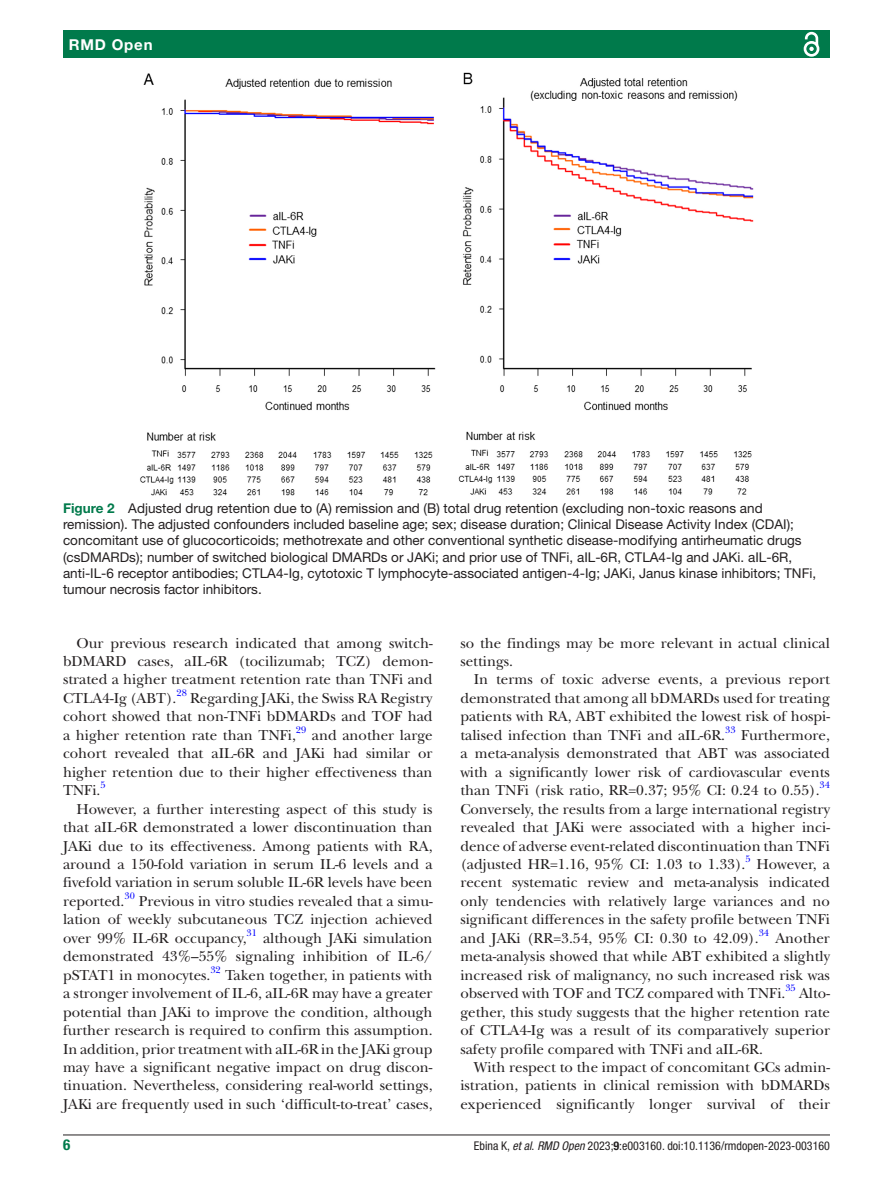
<style>
.page{position:relative;width:893px;height:1191px;background:#fff}
.page>*{position:absolute;margin:0;border:0;box-sizing:border-box;transform-origin:0 0}
.t1{font:15px/18.5px "New Baskerville";color:#231f20;text-align:justify}
.t2{font:700 15px "Helvetica Neue LT Std";letter-spacing:.055em;color:#fff}
.t3{font:700 condensed 15px "Helvetica Neue LT Std";color:#007a4b}
.t4{font:13.5px/16.2px "Helvetica Neue LT Std";color:#231f20}
.t5{font:condensed 12px "Helvetica Neue LT Std";color:#231f20}
.t6{font:9.9px "New Baskerville";color:#00f}
.s1{font-weight:700;color:#007a4b}
.s2{font-style:italic}
.s3{font-weight:700}
</style>
<div class="page">
<hr style="left:63px;top:1134px;width:767px;height:1px;background:#231f20">
<div style="left:63px;top:31px;width:767px;height:27px;background:#007a4b"></div>
<svg style="left:803px;top:31px;width:17px;height:26px"></svg>
<img style="left:140px;top:73px;width:613px;height:422px">
<p class="t2" style="left:69px;top:35px;width:85px">RMD Open</p>
<p class="t4" style="left:63px;top:500px;width:755px"><span class="s1">Figure 2</span> Adjusted drug retention due to (A) remission and (B) total drug retention (excluding non-toxic reasons and remission). The adjusted confounders included baseline age; sex; disease duration; Clinical Disease Activity Index (CDAI); concomitant use of glucocorticoids; methotrexate and other conventional synthetic disease-modifying antirheumatic drugs (csDMARDs); number of switched biological DMARDs or JAKi; and prior use of TNFi, aIL-6R, CTLA4-Ig and JAKi. aIL-6R, anti-IL-6 receptor antibodies; CTLA4-Ig, cytotoxic T lymphocyte-associated antigen-4-Ig; JAKi, Janus kinase inhibitors; TNFi, tumour necrosis factor inhibitors.</p>
<p class="t1" style="left:63px;top:633px;width:371px;text-indent:14px">Our previous research indicated that among switch&shy;bDMARD cases, aIL-6R (tocilizumab; TCZ) demon&shy;strated a higher treatment retention rate than TNFi and CTLA4-Ig (ABT).<sup>28</sup> Regarding JAKi, the Swiss RA Registry cohort showed that non-TNFi bDMARDs and TOF had a higher retention rate than TNFi,</p>
<p class="t6" style="left:296px;top:724px;width:12px">29</p>
<p class="t1" style="left:63px;top:726px;width:371px;text-indent:249px">and another large cohort revealed that aIL-6R and JAKi had similar or higher retention due to their higher effectiveness than TNFi.<sup>5</sup></p>
<p class="t1" style="left:63px;top:799px;width:371px;text-indent:14px">However, a further interesting aspect of this study is that aIL-6R demonstrated a lower discontinuation than JAKi due to its effectiveness. Among patients with RA, around a 150-fold variation in serum IL-6 levels and a fivefold variation in serum soluble IL-6R levels have been reported.</p>
<p class="t6" style="left:124px;top:890px;width:12px">30</p>
<p class="t1" style="left:63px;top:892px;width:371px;text-indent:76px">Previous in vitro studies revealed that a simu&shy;lation of weekly subcutaneous TCZ injection achieved over 99% IL-6R occupancy,<sup>31</sup> although JAKi simulation demonstrated 43%–55% signaling inhibition of IL-6/ pSTAT1 in monocytes.</p>
<p class="t6" style="left:210px;top:964px;width:12px">32</p>
<p class="t1" style="left:63px;top:965px;width:371px;text-indent:162px">Taken together, in patients with a stronger involvement of IL-6, aIL-6R may have a greater potential than JAKi to improve the condition, although further research is required to confirm this assumption.<br>In addition, prior treatment with aIL-6R in the JAKi group may have a significant negative impact on drug discon&shy;tinuation. Nevertheless, considering real-world settings, JAKi are frequently used in such ‘difficult-to-treat’ cases,</p>
<p class="t1" style="left:460px;top:633px;width:371px">so the findings may be more relevant in actual clinical settings.</p>
<p class="t1" style="left:460px;top:670px;width:371px;text-indent:14px">In terms of toxic adverse events, a previous report demonstrated that among all bDMARDs used for treating patients with RA, ABT exhibited the lowest risk of hospi&shy;talised infection than TNFi and aIL-6R.</p>
<p class="t6" style="left:725px;top:724px;width:12px">33</p>
<p class="t1" style="left:460px;top:726px;width:371px;text-indent:281px">Furthermore, a meta-analysis demonstrated that ABT was associated with a significantly lower risk of cardiovascular events than TNFi (risk ratio, RR=0.37; 95% CI: 0.24 to 0.55).<sup>34<br></sup>Conversely, the results from a large international registry revealed that JAKi were associated with a higher inci&shy;dence of adverse event-related discontinuation than TNFi (adjusted HR=1.16, 95% CI: 1.03 to 1.33).</p>
<p class="t6" style="left:745px;top:853px;width:7px">5</p>
<p class="t1" style="left:460px;top:855px;width:371px;text-indent:296px">However, a recent systematic review and meta-analysis indicated only tendencies with relatively large variances and no significant differences in the safety profile between TNFi and JAKi (RR=3.54, 95% CI: 0.30 to 42.09).</p>
<p class="t6" style="left:759px;top:927px;width:12px">34</p>
<p class="t1" style="left:460px;top:928px;width:371px;text-indent:315px">Another meta-analysis showed that while ABT exhibited a slightly increased risk of malignancy, no such increased risk was observed with TOF and TCZ compared with TNFi.</p>
<p class="t6" style="left:785px;top:982px;width:12px">35</p>
<p class="t1" style="left:460px;top:984px;width:371px;text-indent:339px">Alto&shy;gether, this study suggests that the higher retention rate of CTLA4-Ig was a result of its comparatively superior safety profile compared with TNFi and aIL-6R.</p>
<p class="t1" style="left:460px;top:1058px;width:371px;text-indent:14px">With respect to the impact of concomitant GCs admin&shy;istration, patients in clinical remission with bDMARDs experienced significantly longer survival of their</p>
<p class="t3" style="left:63px;top:1135px;width:9px">6</p>
<p class="t5" style="left:474px;top:1138px;width:358px">Ebina K, <span class="s2">et al</span>. <span class="s2">RMD Open</span> 2023;<span class="s3">9</span>:e003160. doi:10.1136/rmdopen-2023-003160</p>
</div>
